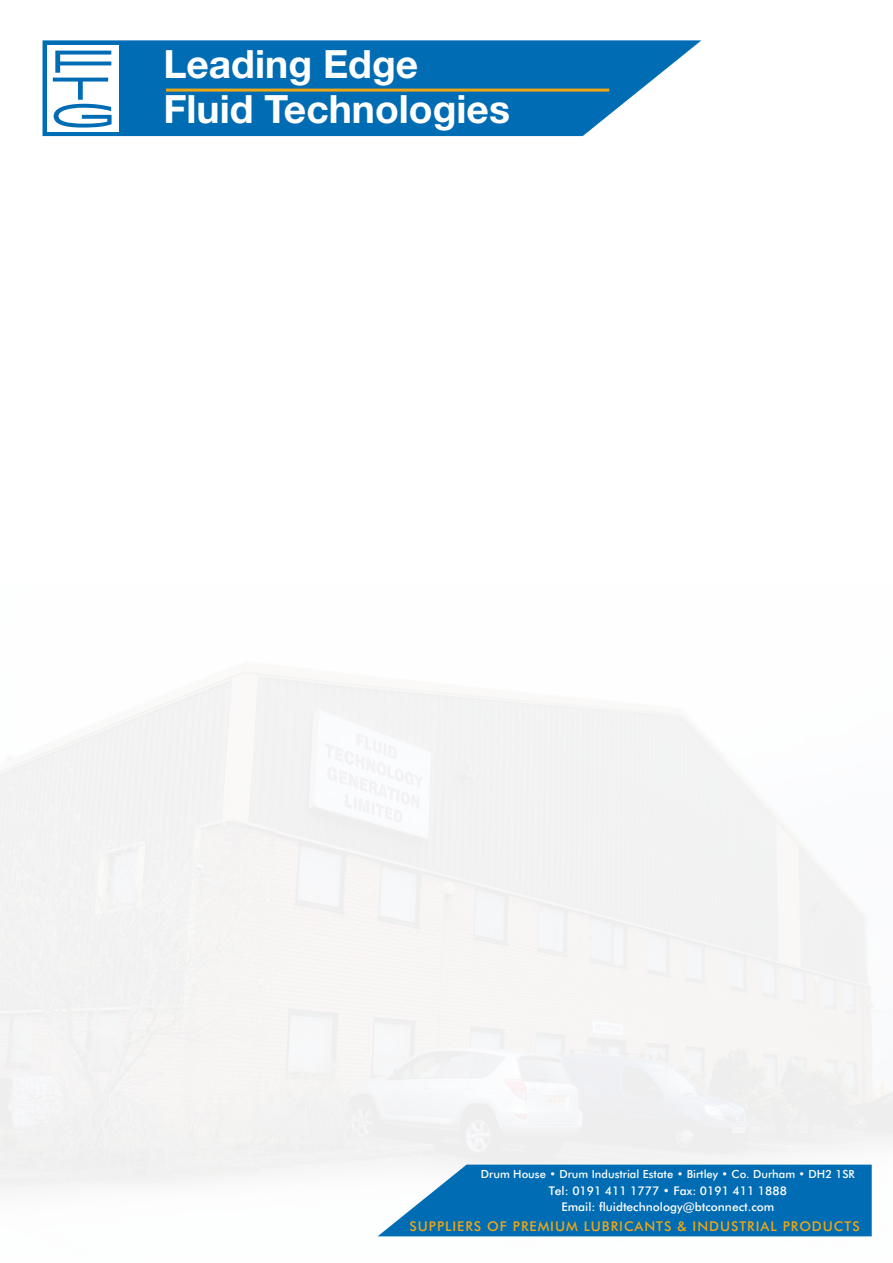
<style>
.page{position:relative;width:893px;height:1263px;background:#fff}
.page>*{position:absolute;margin:0;border:0;box-sizing:border-box;transform-origin:0 0}
.t1{font:700 39px "Helvetica Neue";color:#fff}
.t2{font:500 13.5px "Futura BT";letter-spacing:.07em;color:#efa715}
.t3{font:500 12px "Futura BT";color:#fff}
.t4{font:500 11.25px "Futura BT";color:#fff}
</style>
<div class="page">
<svg style="left:43px;top:40px;width:658px;height:96px;background:#1b7bba"></svg>
<div style="left:47px;top:45px;width:72px;height:87px;background:#fff"></div>
<hr style="left:166px;top:89px;width:443px;height:3px;background:#efa715">
<svg style="left:53px;top:51px;width:59px;height:77px"></svg>
<svg style="left:378px;top:1164px;width:494px;height:72px;background:#187aba"></svg>
<p class="t1" style="left:163px;top:40px;width:256px">Leading Edge</p>
<p class="t1" style="left:163px;top:85px;width:348px">Fluid Technologies</p>
<p class="t4" style="left:481px;top:1167px;width:375px">Drum House • Drum Industrial Estate • Birtley • Co. Durham • DH2 1SR</p>
<p class="t3" style="left:549px;top:1183px;width:240px">Tel: 0191 411 1777 • Fax: 0191 411 1888</p>
<p class="t3" style="left:561px;top:1200px;width:215px">Email: fluidtechnology@btconnect.com</p>
<p class="t2" style="left:410px;top:1218px;width:452px">SUPPLIERS OF PREMIUM LUBRICANTS &amp; INDUSTRIAL PRODUCTS</p>
</div>
